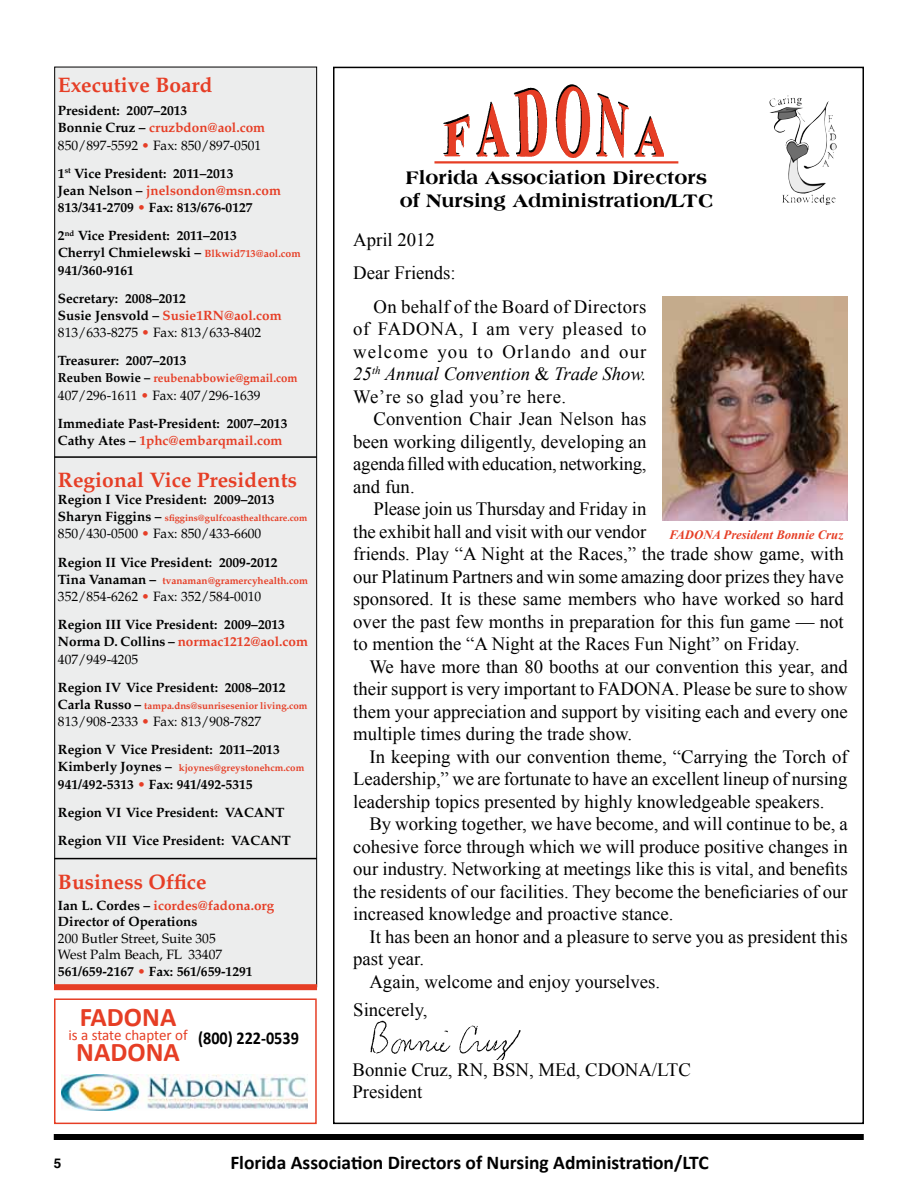
<style>
.page{position:relative;width:918px;height:1188px;background:#fff}
.page>*{position:absolute;margin:0;border:0;box-sizing:border-box;transform-origin:0 0}
.t1{font:700 27px "Calibri";color:#e63e25}
.t2{font:700 21px "Palatino";color:#e63e26}
.t3{font:700 19.5px "Calibri";color:#000}
.t4{font:800 19.5px/23.4px "Americana";color:#000;text-align:center}
.t5{font:18.75px/22.5px "Times New Roman";color:#000;text-align:justify}
.t6{font:18.75px "Times New Roman";letter-spacing:.02em;color:#000}
.t7{font:700 18px "Calibri";color:#000;scale:.9 1}
.t8{font:15px "Calibri";color:#e63e25}
.t9{font:700 13.5px/17.2px "Palatino";color:#000}
.t10{font:700 13.5px/17.2px "Palatino";color:#e63e26}
.t11{font:13.5px/16.5px "Palatino";color:#000}
.t12{font:700 13.5px "Helvetica";color:#000}
.t13{font:italic 700 12.75px "Times New Roman";color:#e63e25}
.t14{font:700 12px "Palatino";color:#e63e26;scale:.95 1}
.t15{font:700 10.05px "Palatino";color:#e63e26}
.t16{font:700 9.75px "Palatino";color:#e63e26}
.t17{font:700 9.3px "Palatino";color:#e63e26}
.s1{color:#e63e26}
.s2{font-weight:400}
.s3{font-size:10.5px;color:#e63e26}
.s4{font-size:13.05px;color:#000}
.s5{color:#000}
.s6{font-size:13.5px;color:#000}
.s7{font-weight:400;color:#e63e26}
.s8{font-weight:400;color:#000}
.s9{font-weight:700}
.s10{font-weight:700;color:#e63e26}
.s11{font-style:italic}
</style>
<div class="page">
<div style="left:54px;top:1134px;width:810px;height:6px;background:#000"></div>
<div style="left:54px;top:67px;width:263px;height:920px;background:#eceded;border:1px solid #000"></div>
<img style="left:769px;top:95px;width:59px;height:49px">
<div style="left:54px;top:998px;width:263px;height:126px;border:2px solid #e63e25"></div>
<div style="left:54px;top:984px;width:263px;height:6px;background:#e63e25"></div>
<hr style="left:434px;top:161px;width:244px;height:3px;background:#e63e25">
<img style="left:444px;top:84px;width:220px;height:74px">
<hr style="left:54px;top:858px;width:263px;height:1px;background:#000">
<hr style="left:54px;top:456px;width:263px;height:2px;background:#000">
<img style="left:663px;top:296px;width:184px;height:225px">
<img style="left:371px;top:1021px;width:149px;height:38px">
<img style="left:62px;top:1074px;width:246px;height:37px">
<p class="t2" style="left:58px;top:73px;width:156px">Executive Board</p>
<p class="t9" style="left:58px;top:102px;width:209px">President: 2007–2013<br>Bonnie Cruz – <span class="s1">cruzbdon@aol.com<br></span><span class="s2">850/897-5592</span> <span class="s1">•</span> <span class="s2">Fax: 850/897-0501</span></p>
<p class="t9" style="left:58px;top:165px;width:225px">1<sup>st</sup> Vice President: 2011–2013<br>Jean Nelson – <span class="s1">jnelsondon@msn.com<br></span>813/341-2709 <span class="s1">•</span> Fax: 813/676-0127</p>
<p class="t9" style="left:58px;top:227px;width:244px">2<sup>nd</sup> Vice President: 2011–2013<br>Cherryl Chmielewski – <span class="s3">Blkwid713@aol.com<br></span>941/360-9161</p>
<p class="t9" style="left:58px;top:290px;width:225px">Secretary: 2008–2012<br>Susie Jensvold – <span class="s1">susie1rn@aol.com<br></span><span class="s2">813/633-8275</span> <span class="s1">•</span> <span class="s2">Fax: 813/633-8402</span></p>
<p class="t9" style="left:58px;top:352px;width:130px">Treasurer: 2007–2013</p>
<p class="t14" style="left:58px;top:371px;width:254px"><span class="s4">Reuben Bowie –</span> reubenabbowie@gmail.com</p>
<p class="t9" style="left:58px;top:381px;width:231px;line-height:28px"><span class="s2">407/296-1611</span> <span class="s1">•</span> <span class="s2">Fax: 407/296-1639<br></span>Immediate Past-President: 2007–2013</p>
<p class="t10" style="left:58px;top:432px;width:226px"><span class="s5">Cathy Ates –</span> 1phc@embarqmail.com</p>
<p class="t2" style="left:58px;top:467px;width:241px">Regional Vice Presidents</p>
<p class="t9" style="left:58px;top:491px;width:218px">Region I Vice President: 2009–2013</p>
<p class="t17" style="left:58px;top:513px;width:251px"><span class="s6">Sharyn Figgins –</span> sfiggins@gulfcoasthealthcare.com</p>
<p class="t9" style="left:58px;top:520px;width:221px;line-height:28px"><span class="s2">850/430-0500</span> <span class="s7">•</span> <span class="s2">Fax: 850/433-6600<br></span>Region II Vice President: 2009-2012</p>
<p class="t15" style="left:58px;top:574px;width:252px"><span class="s6">Tina Vanaman –</span> tvanaman@gramercyhealth.com</p>
<p class="t9" style="left:58px;top:583px;width:229px;line-height:28px"><span class="s2">352/854-6262</span> <span class="s1">•</span> <span class="s2">Fax: 352/584-0010<br></span>Region III Vice President: 2009–2013</p>
<p class="t10" style="left:58px;top:633px;width:252px"><span class="s5">Norma D. Collins –</span> normac1212@aol.com<br><span class="s8">407/949-4205</span></p>
<p class="t9" style="left:58px;top:679px;width:229px">Region IV Vice President: 2008–2012</p>
<p class="t16" style="left:58px;top:700px;width:251px"><span class="s6">Carla Russo –</span> tampa.dns@sunrisesenior living.com</p>
<p class="t9" style="left:58px;top:708px;width:223px;line-height:28px"><span class="s2">813/908-2333</span> <span class="s1">•</span> <span class="s2">Fax: 813/908-7827<br></span>Region V Vice President: 2011–2013</p>
<p class="t16" style="left:58px;top:762px;width:248px"><span class="s6">Kimberly Joynes –</span> kjoynes@greystonehcm.com</p>
<p class="t9" style="left:58px;top:770px;width:228px;line-height:28px">941/492-5313 <span class="s1">•</span> Fax: 941/492-5315<br>Region VI Vice President: VACANT<br>Region VII Vice President: Vacant</p>
<p class="t2" style="left:58px;top:869px;width:150px">Business Office</p>
<p class="t9" style="left:58px;top:897px;width:218px;line-height:16.5px">Ian L. Cordes – <span class="s1">icordes@fadona.org<br></span>Director of Operations</p>
<p class="t11" style="left:58px;top:930px;width:196px">200 Butler Street, Suite 305<br>West Palm Beach, FL 33407<br><span class="s9">561/659-2167</span> <span class="s10">•</span> <span class="s9">Fax: 561/659-1291</span></p>
<h1 class="t1" style="left:80px;top:1000px;width:98px">FADONA</h1>
<p class="t8" style="left:68px;top:1025px;width:121px">is a state chapter of</p>
<h1 class="t1" style="left:76px;top:1034px;width:105px">NADONA</h1>
<p class="t7" style="left:198px;top:1027px;width:114px">(800) 222-0539</p>
<p class="t4" style="left:400px;top:166px;width:315px">Florida Association Directors of Nursing Administration/LTC</p>
<p class="t5" style="left:353px;top:228px;width:83px">April 2012</p>
<p class="t5" style="left:353px;top:262px;width:104px">Dear Friends:</p>
<p class="t6" style="left:374px;top:294px;width:274px">On behalf of the Board of Directors</p>
<p class="t5" style="left:353px;top:317px;width:295px">of FADONA, I am very pleased to welcome you to Orlando and our <span class="s11">25</span><sup>th</sup> <span class="s11">Annual Convention</span> &amp; <span class="s11">Trade Show.<br></span>We’re so glad you’re here.</p>
<p class="t5" style="left:353px;top:407px;width:295px;text-indent:20px">Convention Chair Jean Nelson has been working diligently, developing an agenda filled with education, networking, and fun.</p>
<p class="t5" style="left:353px;top:497px;width:492px;text-align:left;text-indent:20px">Please join us Thursday and Friday in<br>the exhibit hall and visit with our vendor<br>friends. Play “A Night at the Races,” the trade show game, with our Platinum Partners and win some amazing door prizes they have sponsored. It is these same members who have worked so hard over the past few months in preparation for this fun game — not to mention the “A Night at the Races Fun Night” on Friday.</p>
<p class="t5" style="left:353px;top:655px;width:496px;text-indent:16px">We have more than 80 booths at our convention this year, and their support is very important to FADONA. Please be sure to show them your appreciation and support by visiting each and every one multiple times during the trade show.</p>
<p class="t5" style="left:353px;top:745px;width:496px;text-indent:16px">In keeping with our convention theme, “Carrying the Torch of Leadership,” we are fortunate to have an excellent lineup of nursing leadership topics presented by highly knowledgeable speakers.</p>
<p class="t5" style="left:353px;top:812px;width:496px;text-indent:16px">By working together, we have become, and will continue to be, a cohesive force through which we will produce positive changes in our industry. Networking at meetings like this is vital, and benefits the residents of our facilities. They become the beneficiaries of our increased knowledge and proactive stance.</p>
<p class="t5" style="left:369px;top:925px;width:480px">It has been an honor and a pleasure to serve you as president this</p>
<p class="t5" style="left:353px;top:947px;width:72px">past year.</p>
<p class="t5" style="left:369px;top:970px;width:292px">Again, welcome and enjoy yourselves.</p>
<p class="t5" style="left:353px;top:998px;width:76px">Sincerely,</p>
<p class="t13" style="left:669px;top:525px;width:176px">FADONA President Bonnie Cruz</p>
<p class="t5" style="left:353px;top:1058px;width:340px">Bonnie Cruz, RN, BSN, MEd, CDONA/LTC<br>President</p>
<p class="t12" style="left:54px;top:1155px;width:9px">5</p>
<p class="t3" style="left:230px;top:1150px;width:480px">Florida Association Directors of Nursing Administration/LTC</p>
</div>
